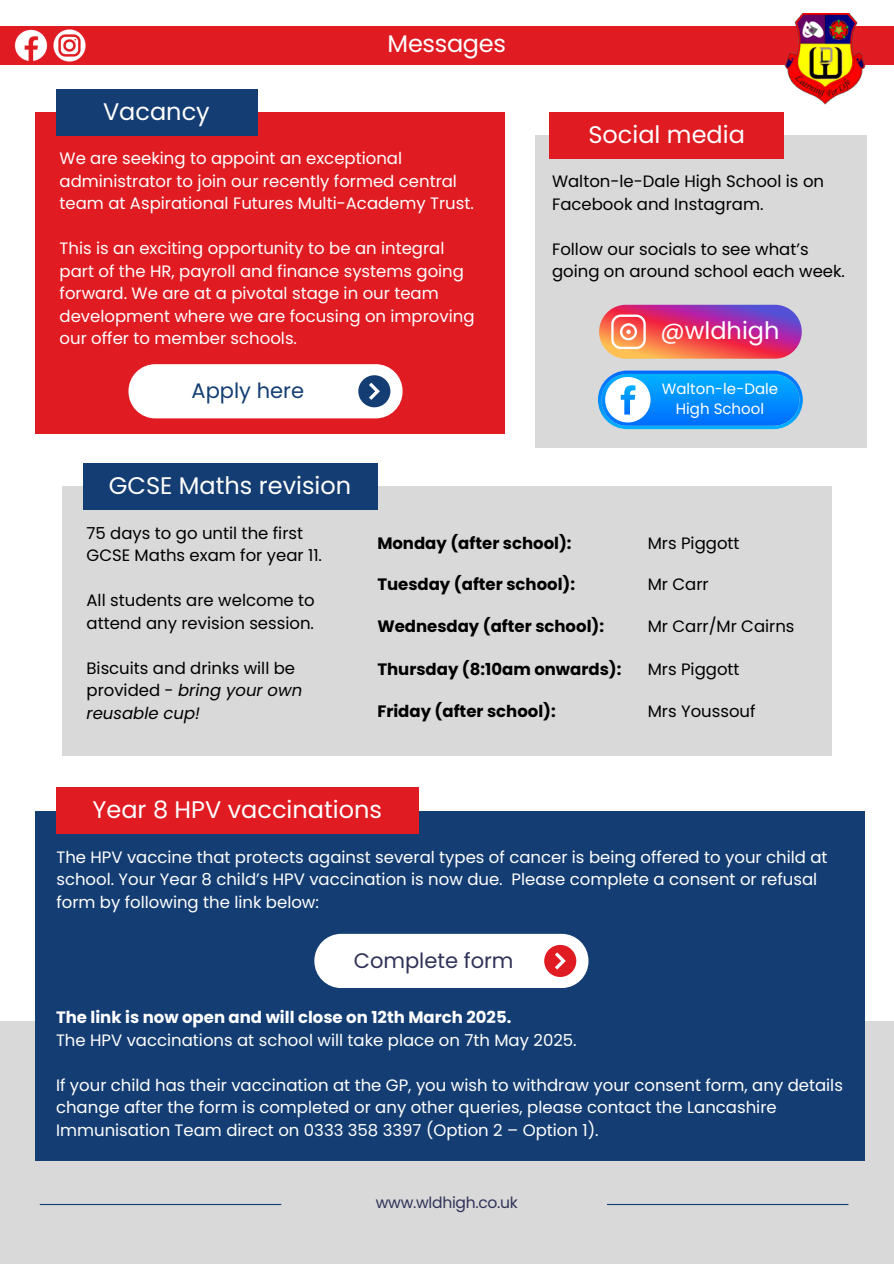
<style>
.page{position:relative;width:894px;height:1264px;background:#fff}
.page>*{position:absolute;margin:0;border:0;box-sizing:border-box;transform-origin:0 0}
.t1{font:24px "Poppins";color:#fff}
.t2{font:21px "Poppins";color:#303358}
.t3{font:21px "Poppins";color:#143e73}
.t4{font:16.5px/22.5px "Poppins";color:#fff}
.t5{font:16.5px/22.5px "Poppins";color:#000}
.t6{font:700 16.5px "Poppins";color:#000}
.t7{font:700 16.5px "Poppins";color:#fff}
.t8{font:15.6px "Poppins";letter-spacing:-.02em;color:#303358}
.t9{font:15px/20.2px "Poppins";color:#fff;text-align:center}
.s1{font-style:italic}
</style>
<div class="page">
<div style="left:0;top:1021px;width:893px;height:242px;background:#d9d9d9"></div>
<hr style="left:40px;top:1203px;width:241px;height:1px;background:#143e73">
<hr style="left:606px;top:1203px;width:242px;height:1px;background:#143e73">
<div style="left:0;top:26px;width:893px;height:38px;background:#e01b22"></div>
<img style="left:783px;top:13px;width:83px;height:91px">
<img style="left:14px;top:29px;width:72px;height:33px">
<div style="left:35px;top:112px;width:470px;height:322px;background:#e01b22"></div>
<div style="left:56px;top:89px;width:201px;height:46px;background:#143e73"></div>
<div style="left:128px;top:364px;width:274px;height:54px;background:#fff;border-radius:27px"></div>
<div style="left:358px;top:375px;width:32px;height:32px;background:#143e73;border-radius:50%"></div>
<svg style="left:369px;top:382px;width:11px;height:18px"></svg>
<div style="left:535px;top:135px;width:330px;height:313px;background:#d9d9d9"></div>
<div style="left:549px;top:112px;width:234px;height:46px;background:#e01b22"></div>
<svg style="left:598px;top:370px;width:204px;height:59px;background:#2da1fc"></svg>
<svg style="left:599px;top:305px;width:202px;height:54px;background:#d2557d"></svg>
<div style="left:62px;top:487px;width:769px;height:268px;background:#d9d9d9"></div>
<div style="left:83px;top:464px;width:294px;height:46px;background:#143e73"></div>
<div style="left:35px;top:810px;width:830px;height:350px;background:#143e73"></div>
<div style="left:56px;top:787px;width:362px;height:47px;background:#e01b22"></div>
<div style="left:314px;top:933px;width:274px;height:54px;background:#fff;border-radius:27px"></div>
<div style="left:544px;top:944px;width:32px;height:33px;background:#e01b22;border-radius:50%"></div>
<svg style="left:555px;top:952px;width:10px;height:17px"></svg>
<p class="t1" style="left:103px;top:94px;width:108px">Vacancy</p>
<p class="t1" style="left:387px;top:27px;width:120px">Messages</p>
<p class="t4" style="left:60px;top:147px;width:416px">We are seeking to appoint an exceptional administrator to join our recently formed central team at Aspirational Futures Multi-Academy Trust.</p>
<p class="t4" style="left:60px;top:237px;width:416px">This is an exciting opportunity to be an integral part of the HR, payroll and finance systems going forward. We are at a pivotal stage in our team development where we are focusing on improving our offer to member schools.</p>
<p class="t3" style="left:191px;top:376px;width:114px">Apply here</p>
<p class="t1" style="left:109px;top:469px;width:244px">GCSE Maths revision</p>
<p class="t1" style="left:588px;top:117px;width:158px">Social media</p>
<h1 class="t5" style="left:552px;top:170px;width:273px">Walton-le-Dale High School is on<br>Facebook and Instagram.</h1>
<p class="t5" style="left:552px;top:238px;width:294px">Follow our socials to see what’s going on around school each week.</p>
<p class="t1" style="left:660px;top:314px;width:120px">@wldhigh</p>
<p class="t9" style="left:661px;top:379px;width:118px">Walton-le-Dale<br>High School</p>
<p class="t5" style="left:86px;top:522px;width:237px">75 days to go until the first<br>GCSE Maths exam for year 11.</p>
<h1 class="t5" style="left:86px;top:589px;width:230px">All students are welcome to attend any revision session.</h1>
<p class="t5" style="left:86px;top:657px;width:217px">Biscuits and drinks will be provided - <span class="s1">bring your own reusable cup!</span></p>
<h1 class="t6" style="left:377px;top:532px;width:196px">Monday (after school):</h1>
<p class="t5" style="left:647px;top:532px;width:93px">Mrs Piggott</p>
<h1 class="t6" style="left:377px;top:573px;width:199px">Tuesday (after school):</h1>
<p class="t5" style="left:647px;top:573px;width:62px">Mr Carr</p>
<p class="t6" style="left:377px;top:615px;width:228px">Wednesday (after school):</p>
<p class="t5" style="left:647px;top:615px;width:148px">Mr Carr/Mr Cairns</p>
<p class="t6" style="left:377px;top:657px;width:245px">Thursday (8:10am onwards):</p>
<h2 class="t5" style="left:647px;top:657px;width:93px">Mrs Piggott</h2>
<p class="t6" style="left:377px;top:699px;width:180px">Friday (after school):</p>
<h1 class="t5" style="left:647px;top:699px;width:109px">Mrs Youssouf</h1>
<p class="t1" style="left:92px;top:793px;width:291px">Year 8 HPV vaccinations</p>
<p class="t4" style="left:56px;top:845px;width:772px">The HPV vaccine that protects against several types of cancer is being offered to your child at school. Your Year 8 child’s HPV vaccination is now due. Please complete a consent or refusal form by following the link below:</p>
<p class="t2" style="left:354px;top:945px;width:161px">Complete form</p>
<p class="t7" style="left:56px;top:1005px;width:456px">The link is now open and will close on 12th March 2025.</p>
<p class="t4" style="left:56px;top:1028px;width:522px">The HPV vaccinations at school will take place on 7th May 2025.</p>
<p class="t4" style="left:56px;top:1073px;width:788px">If your child has their vaccination at the GP, you wish to withdraw your consent form, any details change after the form is completed or any other queries, please contact the Lancashire<br>Immunisation Team direct on 0333 358 3397 (Option 2 – Option 1).</p>
<p class="t8" style="left:375px;top:1191px;width:143px">www.wldhigh.co.uk</p>
</div>
